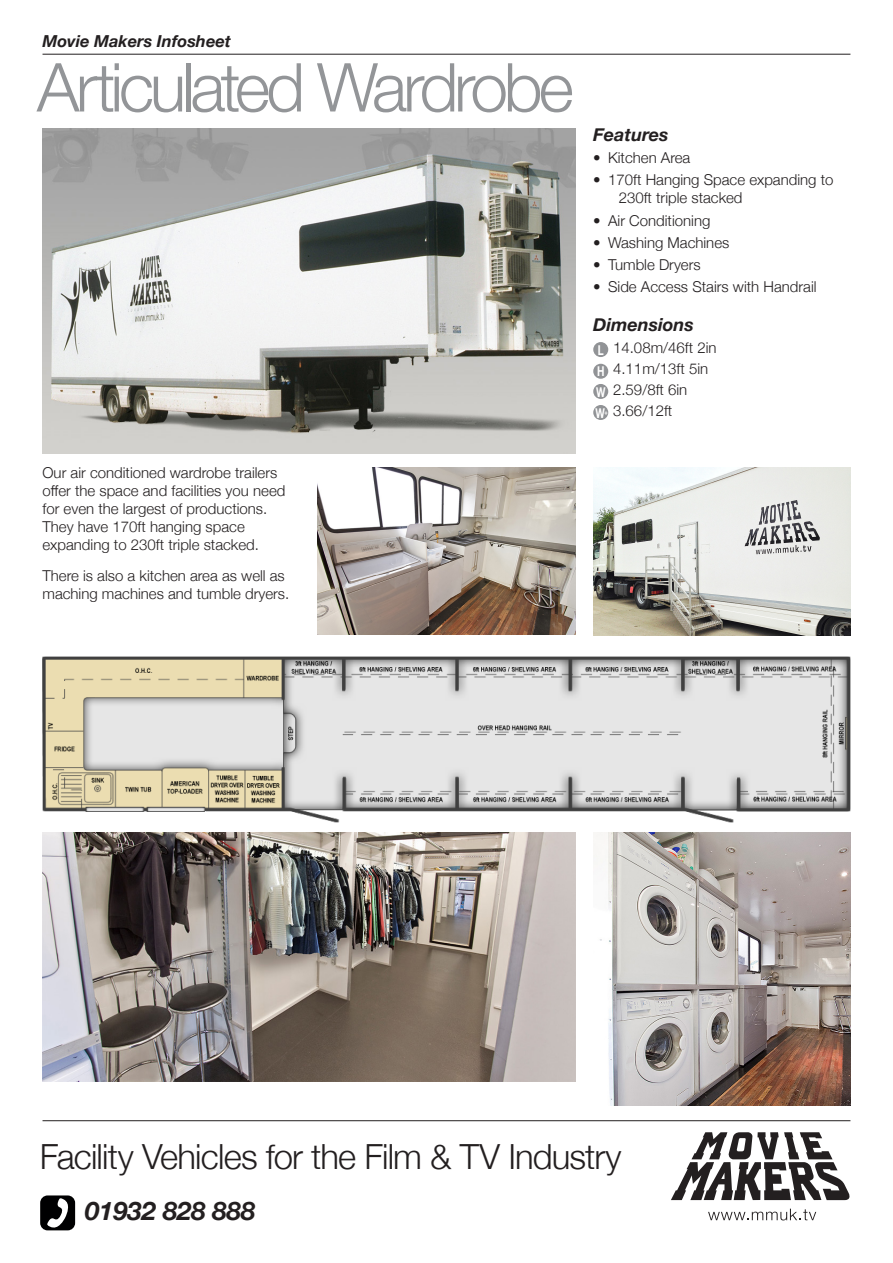
<style>
.page{position:relative;width:893px;height:1263px;background:#fff}
.page>*{position:absolute;margin:0;border:0;box-sizing:border-box;transform-origin:0 0}
.t1{font:300 67.5px "Helvetica Neue";letter-spacing:-.06em;color:#939598}
.t2{font:300 34.65px "Helvetica Neue";letter-spacing:-.025em;color:#231f20}
.t3{font:italic 700 25.5px "Helvetica Neue";color:#231f20}
.t4{font:italic 700 18px "Helvetica Neue";color:#231f20}
.t5{font:italic 700 16.5px "Helvetica Neue";color:#231f20}
.bodycopy{font:300 15px/18px "Helvetica Neue";color:#231f20}
.t6{font:700 13.5px "Helvetica Neue";color:#fff;scale:.74 1}
</style>
<div class="page">
<svg style="left:671px;top:1132px;width:178px;height:68px"></svg>
<svg style="left:708px;top:1209px;width:108px;height:11px"></svg>
<hr style="left:43px;top:1120px;width:807px;height:1px;background:#231f20">
<hr style="left:43px;top:54px;width:807px;height:1px;background:#231f20">
<div style="left:39px;top:1194px;width:37px;height:37px;border:2px solid #fff;border-radius:7px"></div>
<div style="left:40px;top:1195px;width:35px;height:35px;background:#000001;border-radius:7px"></div>
<svg style="left:47px;top:1198px;width:24px;height:32px"></svg>
<img style="left:43px;top:129px;width:532px;height:325px">
<img style="left:43px;top:656px;width:807px;height:167px">
<div style="left:593px;top:405px;width:15px;height:15px;background:#919396;border-radius:50%"></div>
<div style="left:593px;top:384px;width:15px;height:15px;background:#919396;border-radius:50%"></div>
<div style="left:593px;top:364px;width:15px;height:15px;background:#919396;border-radius:50%"></div>
<div style="left:593px;top:342px;width:15px;height:15px;background:#919396;border-radius:50%"></div>
<img style="left:43px;top:832px;width:532px;height:249px">
<img style="left:318px;top:468px;width:257px;height:167px">
<img style="left:593px;top:832px;width:257px;height:274px">
<img style="left:593px;top:468px;width:257px;height:167px">
<p class="t5" style="left:43px;top:28px;width:190px">Movie Makers Infosheet</p>
<p class="t1" style="left:37px;top:33px;width:538px">Articulated Wardrobe</p>
<p class="bodycopy" style="left:43px;top:463px;width:244px">Our air conditioned wardrobe trailers offer the space and facilities you need for even the largest of productions.<br>They have 170ft hanging space expanding to 230ft triple stacked.</p>
<p class="bodycopy" style="left:43px;top:565px;width:248px">There is also a kitchen area as well as maching machines and tumble dryers.</p>
<p class="t4" style="left:593px;top:120px;width:77px">Features</p>
<p class="bodycopy" style="left:593px;top:148px;width:99px">• Kitchen Area</p>
<p class="bodycopy" style="left:619px;top:170px;width:216px;text-indent:-26px">• 170ft Hanging Space expanding to<br>230ft triple stacked</p>
<p class="bodycopy" style="left:593px;top:210px;width:119px">• Air Conditioning</p>
<p class="bodycopy" style="left:593px;top:232px;width:138px">• Washing Machines</p>
<p class="bodycopy" style="left:593px;top:255px;width:109px">• Tumble Dryers</p>
<p class="bodycopy" style="left:593px;top:277px;width:225px">• Side Access Stairs with Handrail</p>
<p class="t4" style="left:593px;top:310px;width:102px">Dimensions</p>
<p class="bodycopy" style="left:613px;top:336px;width:105px;line-height:21px;text-indent:-15px"><sub>L</sub> 14.08m/46ft 2in<br>4.11m/13ft 5in<br>2.59/8ft 6in<br>3.66/12ft</p>
<p class="t6" style="left:597px;top:360px;width:12px">H</p>
<p class="t6" style="left:596px;top:381px;width:14px">W</p>
<p class="t6" style="left:596px;top:402px;width:18px">W<sup>+</sup></p>
<h2 class="t2" style="left:40px;top:1128px;width:583px">Facility Vehicles for the Film &amp; TV Industry</h2>
<h3 class="t3" style="left:85px;top:1191px;width:172px">01932 828 888</h3>
</div>
